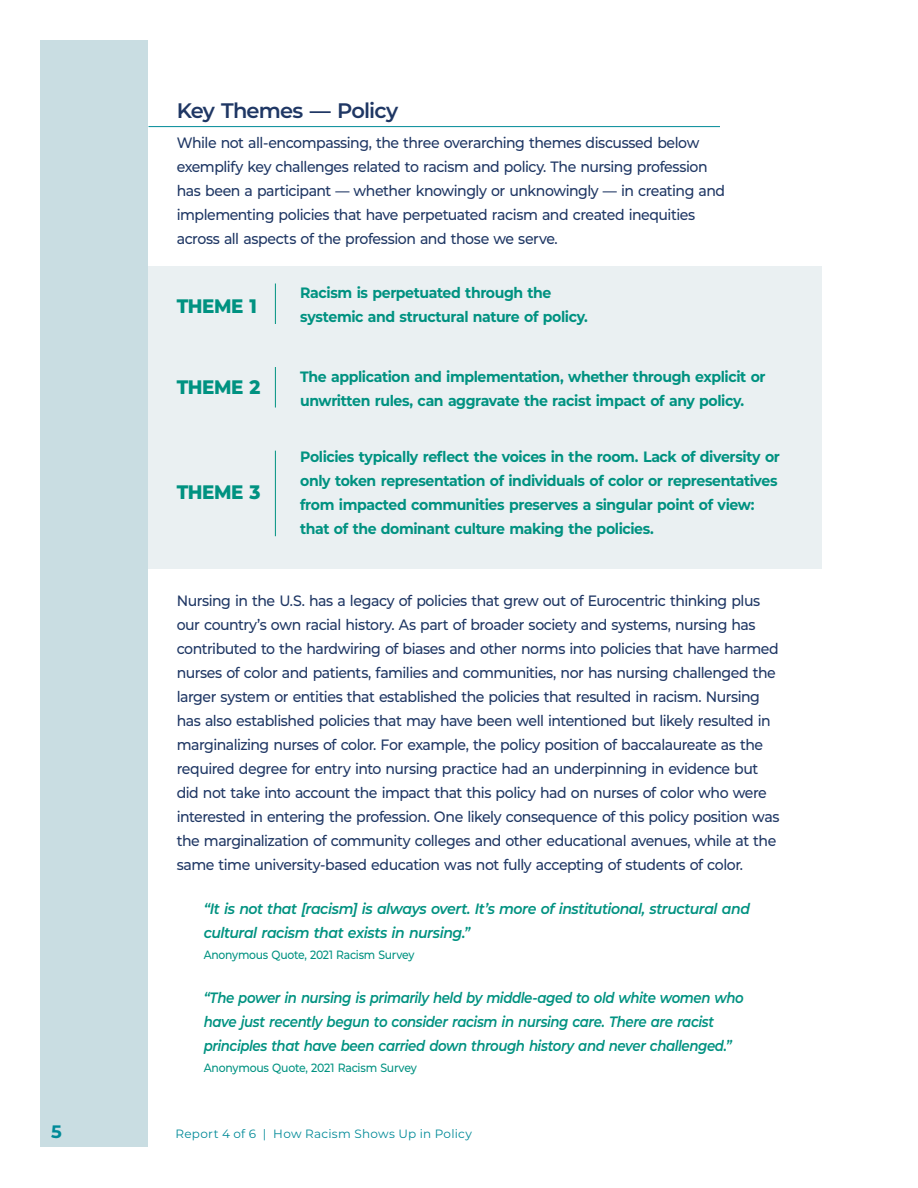
<style>
.page{position:relative;width:918px;height:1188px;background:#fff}
.page>*{position:absolute;margin:0;border:0;box-sizing:border-box;transform-origin:0 0}
.t1{font:600 21px "Montserrat";letter-spacing:-.04em;color:#1f3764}
.t2{font:800 19.5px "Montserrat";letter-spacing:-.02em;color:#009281;scale:.94 1}
.t3{font:700 18px "Montserrat";color:#008a98}
.t4{font:500 15px/24px "Montserrat";letter-spacing:-.035em;color:#1f3764;scale:.94 1}
.t5{font:700 15px/24px "Montserrat";letter-spacing:-.03em;color:#009281;scale:.94 1}
.t6{font:italic 600 15px/24px "Montserrat";letter-spacing:-.03em;color:#009281;scale:.89 1}
.t7{font:italic 600 15px/24px "Montserrat";letter-spacing:-.03em;color:#009281;scale:.94 1}
.t8{font:12px "Montserrat";letter-spacing:.02em;color:#008a98}
.t9{font:500 12px "Montserrat";letter-spacing:-.02em;color:#009281;scale:.9 1}
.t10{font:500 12px "Montserrat";letter-spacing:-.02em;color:#009281;scale:.91 1}
</style>
<div class="page">
<div style="left:40px;top:40px;width:108px;height:1108px;background:#c9dde2"></div>
<div style="left:148px;top:267px;width:674px;height:302px;background:#eaf0f2"></div>
<hr style="left:148px;top:126px;width:572px;height:1px;background:#008a98">
<hr style="left:275px;top:284px;width:1px;height:40px;background:#009281">
<hr style="left:275px;top:367px;width:1px;height:41px;background:#009281">
<hr style="left:275px;top:451px;width:1px;height:85px;background:#009281">
<h1 class="t1" style="left:177px;top:95px;width:223px">Key Themes — Policy</h1>
<p class="t4" style="left:177px;top:130px;width:585px">While not all-encompassing, the three overarching themes discussed below exemplify key challenges related to racism and policy. The nursing profession has been a participant — whether knowingly or unknowingly — in creating and implementing policies that have perpetuated racism and created inequities across all aspects of the profession and those we serve.</p>
<h2 class="t2" style="left:177px;top:291px;width:87px">THEME 1</h2>
<h2 class="t2" style="left:177px;top:372px;width:90px">THEME 2</h2>
<h2 class="t2" style="left:177px;top:477px;width:91px">THEME 3</h2>
<p class="t5" style="left:300px;top:280px;width:308px">Racism is perpetuated through the systemic and structural nature of policy.</p>
<p class="t5" style="left:300px;top:363px;width:497px">The application and implementation, whether through explicit or unwritten rules, can aggravate the racist impact of any policy.</p>
<p class="t5" style="left:300px;top:444px;width:512px">Policies typically reflect the voices in the room. Lack of diversity or only token representation of individuals of color or representatives from impacted communities preserves a singular point of view: that of the dominant culture making the policies.</p>
<p class="t4" style="left:177px;top:588px;width:643px">Nursing in the U.S. has a legacy of policies that grew out of Eurocentric thinking plus our country’s own racial history. As part of broader society and systems, nursing has contributed to the hardwiring of biases and other norms into policies that have harmed nurses of color and patients, families and communities, nor has nursing challenged the larger system or entities that established the policies that resulted in racism. Nursing has also established policies that may have been well intentioned but likely resulted in marginalizing nurses of color. For example, the policy position of baccalaureate as the required degree for entry into nursing practice had an underpinning in evidence but did not take into account the impact that this policy had on nurses of color who were interested in entering the profession. One likely consequence of this policy position was the marginalization of community colleges and other educational avenues, while at the same time university-based education was not fully accepting of students of color.</p>
<p class="t7" style="left:204px;top:896px;width:583px">“It is not that [racism] is always overt. It’s more of institutional, structural and cultural racism that exists in nursing.”</p>
<p class="t9" style="left:204px;top:946px;width:236px">Anonymous Quote, 2021 Racism Survey</p>
<p class="t6" style="left:204px;top:985px;width:608px">“The power in nursing is primarily held by middle-aged to old white women who have just recently begun to consider racism in nursing care. There are racist principles that have been carried down through history and never challenged.”</p>
<p class="t10" style="left:204px;top:1060px;width:236px">Anonymous Quote, 2021 Racism Survey</p>
<p class="t3" style="left:51px;top:1119px;width:12px">5</p>
<p class="t8" style="left:176px;top:1126px;width:298px">Report 4 of 6 | How Racism Shows Up in Policy</p>
</div>
